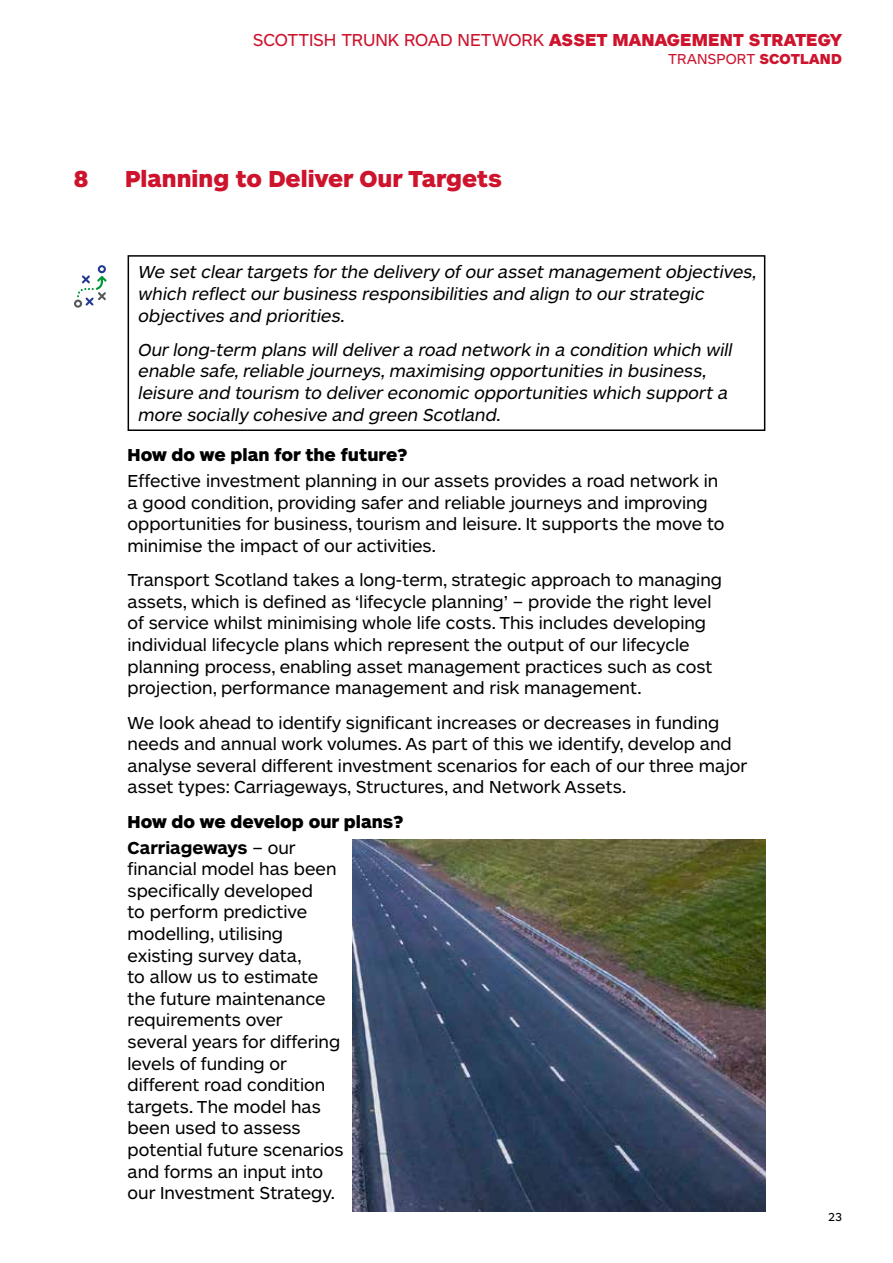
<style>
.page{position:relative;width:893px;height:1263px;background:#fff}
.page>*{position:absolute;margin:0;border:0;box-sizing:border-box;transform-origin:0 0}
.t1{font:900 24px "ARS Maquette Tr";color:#ce132d}
.t2{font:18px/21.6px "ARS Maquette Tr";color:#000}
.t3{font:italic 18px/21.6px "ARS Maquette Tr";color:#000}
.t4{font:900 18px/25.8px "ARS Maquette Tr";color:#000}
.t5{font:18px "ARS Maquette Tr";letter-spacing:-.01em;color:#ce132d}
.t6{font:15px "ARS Maquette Tr";color:#ce132d}
.t7{font:12px "ARS Maquette Tr";color:#000}
.s1{font-weight:900}
.s2{font-weight:700}
.s3{font-weight:400}
</style>
<div class="page">
<img style="left:353px;top:839px;width:412px;height:373px">
<div style="left:128px;top:255px;width:637px;height:176px;border:2px solid #000"></div>
<svg style="left:74px;top:265px;width:33px;height:43px"></svg>
<p class="t5" style="left:253px;top:31px;width:591px">SCOTTISH TRUNK ROAD NETWORK <span class="s1">ASSET MANAGEMENT STRATEGY</span></p>
<p class="t6" style="left:668px;top:51px;width:175px">TRANSPORT <span class="s1">SCOTLAND</span></p>
<h1 class="t1" style="left:74px;top:166px;width:16px">8</h1>
<h1 class="t1" style="left:125px;top:166px;width:379px">Planning to Deliver Our Targets</h1>
<p class="t3" style="left:138px;top:261px;width:623px">We set clear targets for the delivery of our asset management objectives, which reflect our business responsibilities and align to our strategic objectives and priorities.</p>
<p class="t3" style="left:138px;top:339px;width:599px">Our long-term plans will deliver a road network in a condition which will enable safe,reliable journeys,maximising opportunities in business, leisure and tourism to deliver economic opportunities which support a more socially cohesive and green Scotland.</p>
<p class="t4" style="left:128px;top:442px;width:281px">How do we plan for the future?</p>
<p class="t2" style="left:128px;top:470px;width:598px">Effective investment planning in our assets provides a road network in a good condition, providing safer and reliable journeys and improving opportunities for business, tourism and leisure. It supports the move to minimise the impact of our activities.</p>
<p class="t2" style="left:128px;top:569px;width:596px">Transport Scotland takes a long-term, strategic approach to managing assets, which is defined as ‘lifecycle planning’ – provide the right level of service whilst minimising whole life costs. This includes developing individual lifecycle plans which represent the output of our lifecycle planning process, enabling asset management practices such as cost projection, performance management and risk management.</p>
<p class="t2" style="left:128px;top:712px;width:621px">We look ahead to identify significant increases or decreases in funding needs and annual work volumes. As part of this we identify, develop and analyse several different investment scenarios for each of our three major asset types: Carriageways, Structures, and Network Assets.</p>
<p class="t4" style="left:128px;top:809px;width:277px">How do we develop our plans?<br><span class="s2">Carriageways</span> <span class="s3">– our</span></p>
<p class="t2" style="left:128px;top:858px;width:218px">financial model has been specifically developed<br>to perform predictive modelling, utilising existing survey data,<br>to allow us to estimate the future maintenance requirements over several years for differing levels of funding or different road condition targets. The model has been used to assess potential future scenarios and forms an input into our Investment Strategy.</p>
<p class="t7" style="left:828px;top:1210px;width:15px">23</p>
</div>
